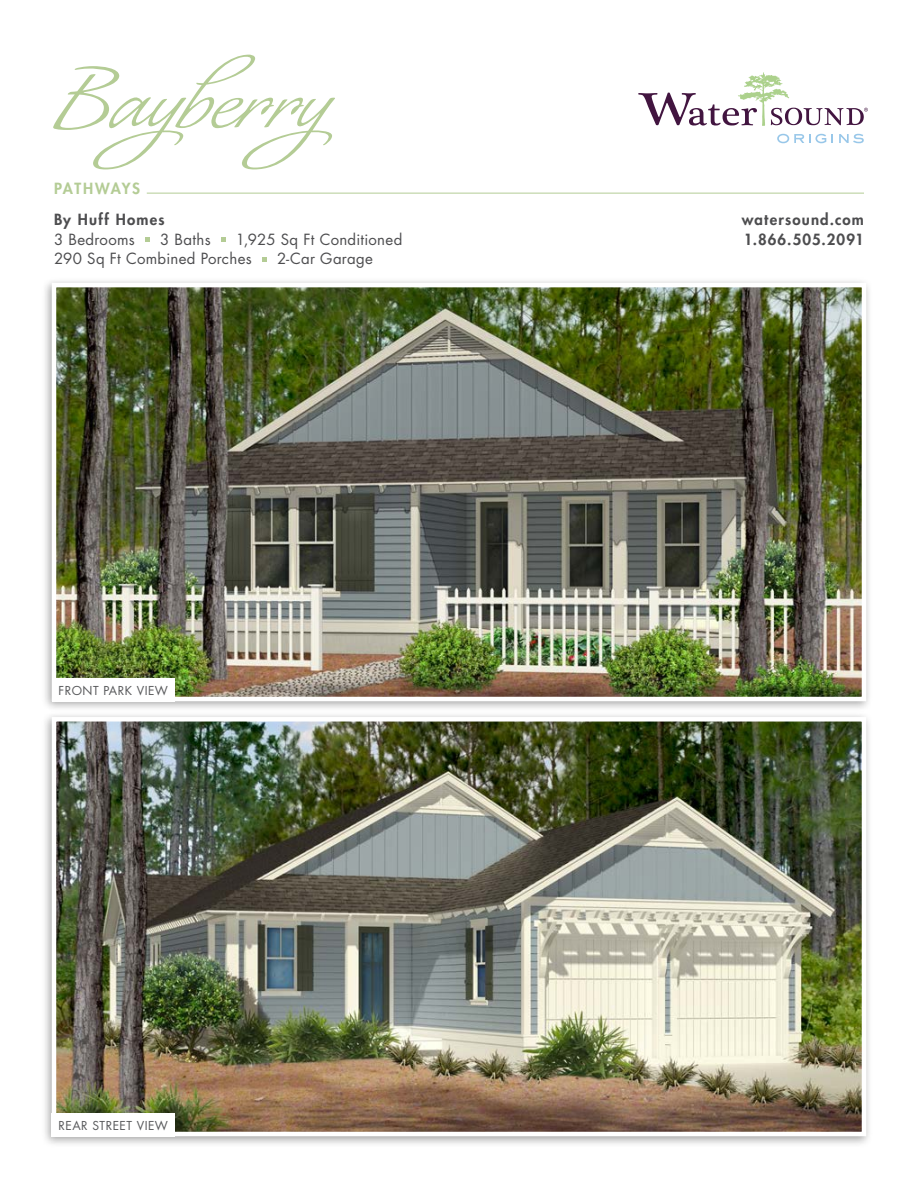
<style>
.page{position:relative;width:918px;height:1188px;background:#fff}
.page>*{position:absolute;margin:0;border:0;box-sizing:border-box;transform-origin:0 0}
.t1{font:90px "Angelus";color:#b4cc95}
.t2{font:15px "Futura Std";letter-spacing:.02em;color:#4d4d4f}
.t3{font:800 15px "Futura Std";letter-spacing:.08em;color:#4d4d4f}
.t4{font:800 15px "Futura Std";letter-spacing:.085em;color:#b4cc95}
.t5{font:12px "Futura Std";letter-spacing:.04em;color:#58595b}
</style>
<div class="page">
<div style="left:41px;top:711px;width:831px;height:436px;background:#000;opacity:.35"></div>
<img style="left:57px;top:722px;width:804px;height:409px">
<div style="left:52px;top:717px;width:814px;height:419px;border:4px solid #fff"></div>
<div style="left:52px;top:1113px;width:123px;height:23px;background:#fff"></div>
<svg style="left:145px;top:237px;width:5px;height:5px"></svg>
<svg style="left:221px;top:237px;width:4px;height:5px"></svg>
<svg style="left:262px;top:257px;width:4px;height:4px"></svg>
<div style="left:41px;top:277px;width:831px;height:436px;background:#000;opacity:.35"></div>
<img style="left:57px;top:288px;width:804px;height:408px">
<div style="left:52px;top:283px;width:814px;height:418px;border:4px solid #fff"></div>
<div style="left:52px;top:678px;width:123px;height:23px;background:#fff"></div>
<svg style="left:777px;top:134px;width:56px;height:9px"></svg>
<svg style="left:839px;top:134px;width:25px;height:9px"></svg>
<svg style="left:638px;top:72px;width:230px;height:54px"></svg>
<hr style="left:147px;top:193px;width:717px;height:1px;background:#b4cc95">
<h1 class="t1" style="left:54px;top:42px;width:336px">Bayberry</h1>
<p class="t4" style="left:54px;top:178px;width:88px">PATHWAYS</p>
<p class="t3" style="left:54px;top:210px;width:112px">By Huff Homes</p>
<p class="t3" style="left:742px;top:210px;width:124px">watersound.com</p>
<p class="t2" style="left:54px;top:230px;width:82px">3 Bedrooms</p>
<p class="t2" style="left:160px;top:230px;width:52px">3 Baths</p>
<p class="t2" style="left:236px;top:230px;width:168px">1,925 Sq Ft Conditioned</p>
<p class="t3" style="left:744px;top:230px;width:122px">1.866.505.2091</p>
<p class="t2" style="left:54px;top:249px;width:199px">290 Sq Ft Combined Porches</p>
<p class="t2" style="left:277px;top:249px;width:97px">2-Car Garage</p>
<p class="t5" style="left:59px;top:682px;width:111px">FRONT PARK VIEW</p>
<p class="t5" style="left:58px;top:1117px;width:111px">REAR STREET VIEW</p>
</div>
